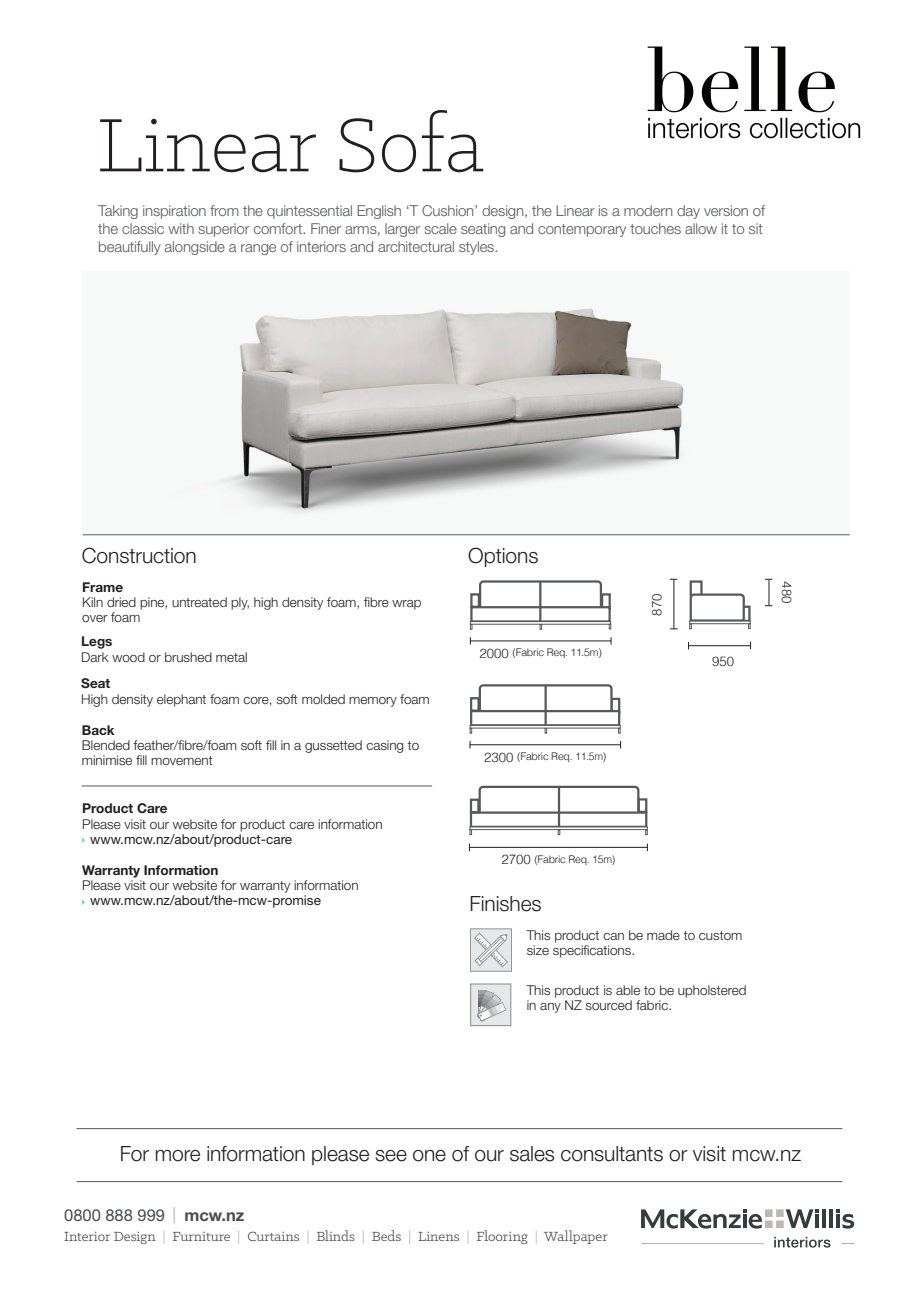
<style>
.page{position:relative;width:919px;height:1289px;background:#fff}
.page>*{position:absolute;margin:0;border:0;box-sizing:border-box;transform-origin:0 0}
.t1{font:300 85.35px "Klinic Slab";color:#231f20}
.t2{font:300 21px "Helvetica Neue LT Std";letter-spacing:-.005em;color:#231f20}
.t3{font:16.5px "Helvetica Neue LT Std";color:#4b4c4d}
.t4{font:300 15px/18px "Helvetica Neue LT Std";letter-spacing:-.01em;color:#57585a}
.t5{font:15px "Klinic Slab";color:#4b4c4d}
.t6{font:300 13.5px/15px "Helvetica Neue LT Std";color:#231f20}
.t7{font:13.5px "Helvetica Neue LT Std";color:#231f20}
.t8{font:700 13.5px "Helvetica Neue LT Std";color:#231f20}
.t9{font:300 13.2px "Helvetica";color:#231f20}
.t10{font:300 10.5px "Helvetica";letter-spacing:-.025em;color:#231f20}
.s1{font-size:13.2px}
.s2{color:#b8b9bc}
.s3{font-weight:700}
.s4{color:#b4b5b8}
</style>
<div class="page">
<svg style="left:469px;top:684px;width:152px;height:49px"></svg>
<hr style="left:469px;top:744px;width:151px;height:1px;background:#231f20">
<div style="left:689px;top:580px;width:13px;height:16px;background:#fff;border:2px solid #57585a"></div>
<svg style="left:689px;top:592px;width:61px;height:37px"></svg>
<hr style="left:688px;top:645px;width:62px;height:1px;background:#231f20">
<hr style="left:673px;top:579px;width:1px;height:50px;background:#231f20">
<svg style="left:469px;top:785px;width:178px;height:50px"></svg>
<hr style="left:469px;top:847px;width:178px;height:1px;background:#231f20">
<svg style="left:764px;top:579px;width:8px;height:27px"></svg>
<div style="left:637px;top:798px;width:10px;height:15px;background:#fff;border:2px solid #57585a"></div>
<hr style="left:82px;top:785px;width:350px;height:1px;background:#57585a">
<img style="left:647px;top:46px;width:214px;height:93px">
<hr style="left:77px;top:1128px;width:765px;height:1px;background:#57585a">
<hr style="left:77px;top:1181px;width:765px;height:1px;background:#57585a">
<hr style="left:822px;top:1209px;width:3px;height:18px;background:#343c3c">
<hr style="left:829px;top:1209px;width:3px;height:18px;background:#343c3c">
<svg style="left:836px;top:1209px;width:18px;height:19px"></svg>
<svg style="left:774px;top:1236px;width:56px;height:11px"></svg>
<svg style="left:641px;top:1209px;width:177px;height:19px"></svg>
<svg style="left:841px;top:1243px;width:13px;height:1px"></svg>
<hr style="left:641px;top:1243px;width:122px;height:1px;background:#bbb7b7">
<div style="left:470px;top:928px;width:42px;height:43px;background:#e6e7e9;border:1px solid #939598"></div>
<svg style="left:474px;top:932px;width:34px;height:36px"></svg>
<div style="left:470px;top:983px;width:41px;height:43px;background:#e6e7e9;border:1px solid #939598"></div>
<svg style="left:477px;top:990px;width:30px;height:32px"></svg>
<div style="left:470px;top:606px;width:140px;height:16px;background:#fff;border:2px solid #57585a"></div>
<div style="left:470px;top:593px;width:10px;height:15px;background:#fff;border:2px solid #57585a"></div>
<div style="left:470px;top:621px;width:141px;height:3px;background:#fff;border:1px solid #57585a"></div>
<svg style="left:478px;top:580px;width:134px;height:49px"></svg>
<hr style="left:470px;top:640px;width:141px;height:1px;background:#231f20">
<img style="left:177px;top:308px;width:508px;height:208px">
<hr style="left:83px;top:534px;width:766px;height:1px;background:#57585a">
<h1 class="t1" style="left:97px;top:92px;width:388px">Linear Sofa</h1>
<p class="t4" style="left:98px;top:201px;width:668px">Taking inspiration from the quintessential English ‘T Cushion’ design, the Linear is a modern day version of the classic with superior comfort. Finer arms, larger scale seating and contemporary touches allow it to sit beautifully alongside a range of interiors and architectural styles.</p>
<h2 class="t2" style="left:82px;top:543px;width:116px">Construction</h2>
<p class="t8" style="left:82px;top:578px;width:42px">Frame</p>
<p class="t6" style="left:82px;top:595px;width:341px">Kiln dried pine, untreated ply, high density foam, fibre wrap over foam</p>
<p class="t8" style="left:81px;top:633px;width:33px">Legs</p>
<p class="t6" style="left:81px;top:649px;width:168px">Dark wood or brushed metal</p>
<p class="t8" style="left:81px;top:675px;width:31px">Seat</p>
<p class="t6" style="left:81px;top:691px;width:350px">High density elephant foam core, soft molded memory foam</p>
<h2 class="t2" style="left:468px;top:543px;width:72px">Options</h2>
<p class="t10" style="left:479px;top:643px;width:124px"><span class="s1">2000</span> (Fabric Req. 11.5m)</p>
<p class="t8" style="left:82px;top:721px;width:34px">Back</p>
<p class="t6" style="left:82px;top:737px;width:339px">Blended feather/fibre/foam soft fill in a gussetted casing to minimise fill movement</p>
<p class="t10" style="left:484px;top:747px;width:124px"><span class="s1">2300</span> (Fabric Req. 11.5m)</p>
<p class="t8" style="left:82px;top:799px;width:87px">Product Care</p>
<p class="t6" style="left:82px;top:816px;width:302px">Please visit our website for product care information</p>
<p class="t7" style="left:90px;top:830px;width:203px">www.mcw.nz/about/product-care</p>
<p class="t8" style="left:82px;top:861px;width:138px">Warranty Information</p>
<p class="t6" style="left:82px;top:877px;width:278px">Please visit our website for warranty information</p>
<p class="t7" style="left:90px;top:892px;width:232px">www.mcw.nz/about/the-mcw-promise</p>
<p class="t10" style="left:501px;top:850px;width:116px"><span class="s1">2700</span> (Fabric Req. 15m)</p>
<h2 class="t2" style="left:469px;top:891px;width:73px">Finishes</h2>
<p class="t9" style="left:645px;top:615px;width:24px;rotate:-90deg">870</p>
<p class="t9" style="left:712px;top:650px;width:24px">950</p>
<p class="t6" style="left:526px;top:927px;width:217px">This product can be made to custom size specifications.</p>
<p class="t6" style="left:526px;top:982px;width:221px">This product is able to be upholstered in any NZ sourced fabric.</p>
<p class="t9" style="left:798px;top:581px;width:24px;rotate:90deg">480</p>
<h2 class="t2" style="left:120px;top:1140px;width:683px">For more information please see one of our sales consultants or visit mcw.nz</h2>
<p class="t3" style="left:64px;top:1205px;width:182px">0800 888 999 <span class="s2">|</span> <span class="s3">mcw.nz</span></p>
<p class="t5" style="left:64px;top:1226px;width:545px">Interior Design <span class="s4">|</span> Furniture <span class="s4">|</span> Curtains <span class="s4">|</span> Blinds <span class="s4">|</span> Beds <span class="s4">|</span> Linens <span class="s4">|</span> Flooring <span class="s4">|</span> Wallpaper</p>
</div>
